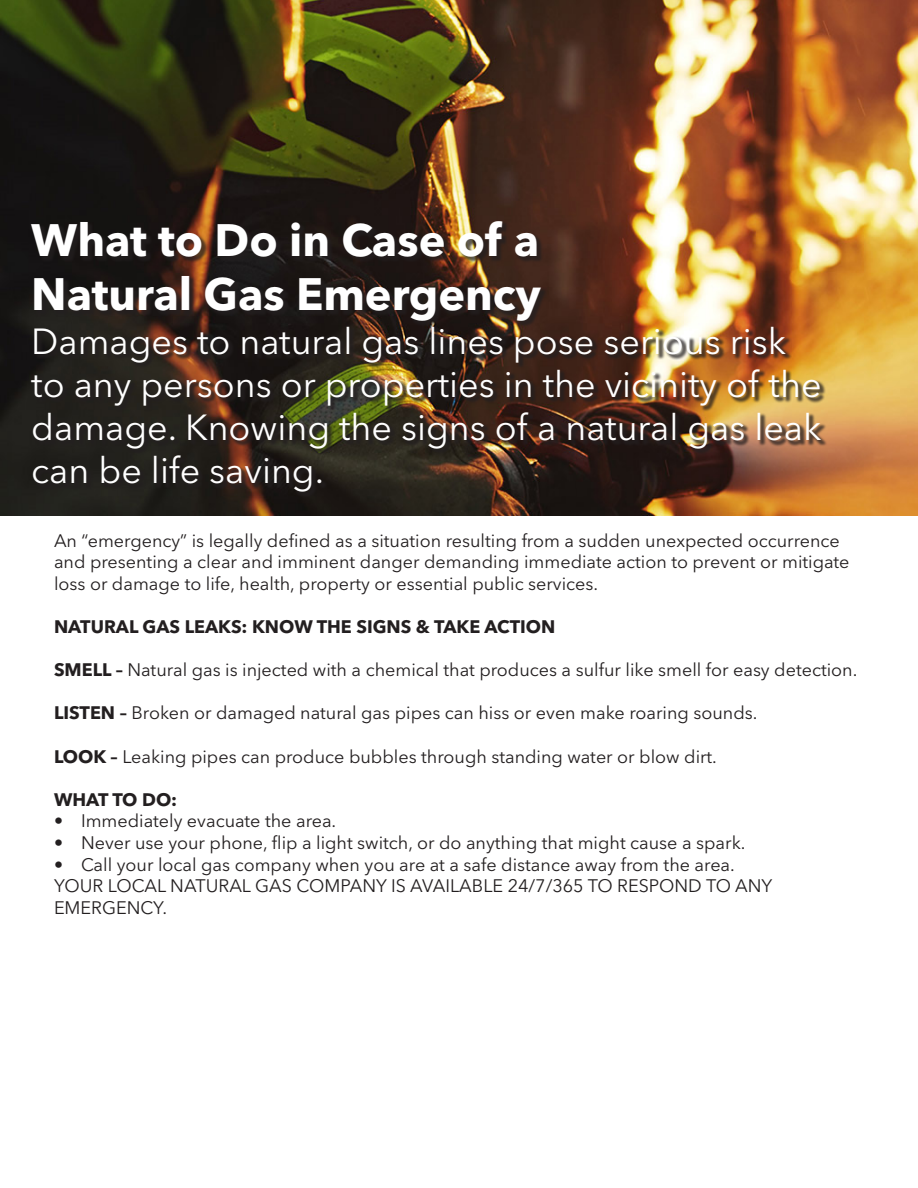
<style>
.page{position:relative;width:918px;height:1188px;background:#fff}
.page>*{position:absolute;margin:0;border:0;box-sizing:border-box;transform-origin:0 0}
.t1{font:700 45px/54px "Avenir Next LT Pro";color:#fff}
.t2{font:36px/43.2px "Avenir Next LT Pro";color:#fff}
.t3{font:18px/21.6px "Avenir Next LT Pro";color:#231f20}
.t4{font:700 18px "Avenir Next LT Pro";color:#231f20}
.s1{font-weight:700}
</style>
<div class="page">
<img style="left:0;top:0;width:918px;height:516px">
<div style="left:31px;top:222px;width:796px;height:277px;background:#231f20;opacity:.73"></div>
<p class="t1" style="left:31px;top:213px;width:511px">What to Do in Case of a<br>Natural Gas Emergency</p>
<p class="t2" style="left:31px;top:319px;width:792px">Damages to natural gas lines pose serious risk to any persons or properties in the vicinity of the damage. Knowing the signs of a natural gas leak can be life saving.</p>
<p class="t3" style="left:54px;top:529px;width:797px">An “emergency” is legally defined as a situation resulting from a sudden unexpected occurrence and presenting a clear and imminent danger demanding immediate action to prevent or mitigate loss or damage to life, health, property or essential public services.</p>
<p class="t4" style="left:54px;top:616px;width:503px">NATURAL GAS LEAKS: KNOW THE SIGNS &amp; TAKE ACTION</p>
<p class="t3" style="left:54px;top:659px;width:805px"><span class="s1">SMELL –</span> Natural gas is injected with a chemical that produces a sulfur like smell for easy detection.</p>
<p class="t3" style="left:54px;top:702px;width:705px"><span class="s1">LISTEN –</span> Broken or damaged natural gas pipes can hiss or even make roaring sounds.</p>
<p class="t3" style="left:54px;top:745px;width:664px"><span class="s1">LOOK –</span> Leaking pipes can produce bubbles through standing water or blow dirt.</p>
<p class="t4" style="left:54px;top:788px;width:125px">WHAT TO DO:</p>
<p class="t3" style="left:54px;top:810px;width:284px">• Immediately evacuate the area.</p>
<p class="t3" style="left:54px;top:832px;width:693px">• Never use your phone, flip a light switch, or do anything that might cause a spark.</p>
<p class="t3" style="left:54px;top:853px;width:682px">• Call your local gas company when you are at a safe distance away from the area.</p>
<p class="t3" style="left:54px;top:875px;width:720px">YOUR LOCAL NATURAL GAS COMPANY IS AVAILABLE 24/7/365 TO RESPOND TO ANY<br>EMERGENCY.</p>
</div>
